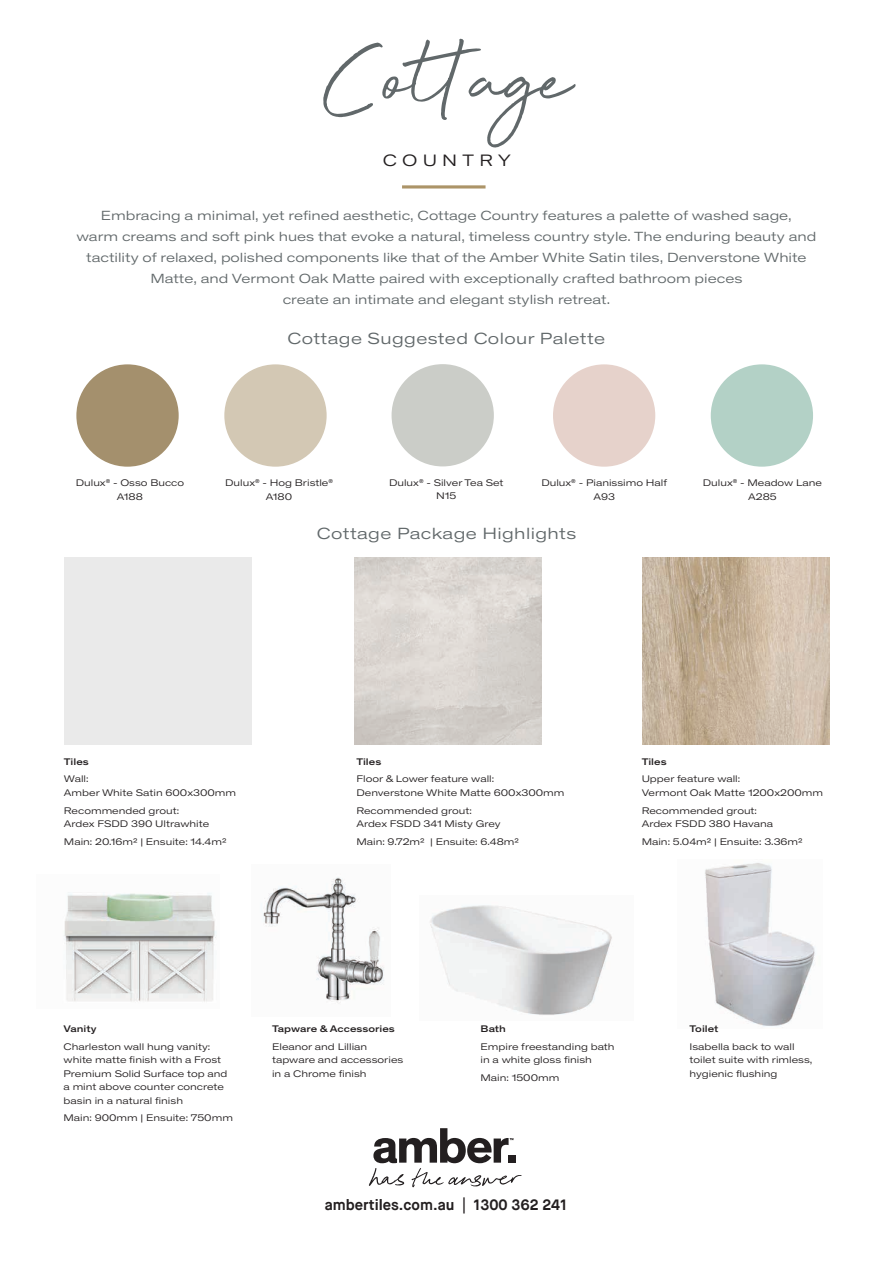
<style>
.page{position:relative;width:893px;height:1263px;background:#fff}
.page>*{position:absolute;margin:0;border:0;box-sizing:border-box;transform-origin:0 0}
.t1{font:108px "Beyond Infinity";color:#61686a}
.t2{font:16.8px "Theinhardt Extended";letter-spacing:.31em;color:#231f20}
.t3{font:16.5px "Theinhardt Extended";letter-spacing:.025em;color:#61686a}
.Body___Orange_10pt{font:700 15px "Maison Neue";color:#231f20}
.t4{font:13.5px/21px "Theinhardt Extended";color:#61686a;text-align:center}
.t5{font:9.75px/13.5px "Theinhardt Extended";color:#231f20}
.t6{font:500 9.75px "Theinhardt Extended";color:#231f20}
</style>
<div class="page">
<div style="left:64px;top:558px;width:187px;height:187px;background:#eaeaea"></div>
<img style="left:354px;top:558px;width:188px;height:187px">
<img style="left:642px;top:558px;width:188px;height:187px">
<img style="left:705px;top:863px;width:110px;height:164px">
<img style="left:64px;top:892px;width:152px;height:110px">
<img style="left:263px;top:877px;width:121px;height:127px">
<div style="left:224px;top:364px;width:103px;height:103px;background:#d3c8b4;border-radius:50%"></div>
<div style="left:76px;top:364px;width:103px;height:103px;background:#a4906d;border-radius:50%"></div>
<div style="left:553px;top:364px;width:102px;height:103px;background:#e6d2cb;border-radius:50%"></div>
<div style="left:711px;top:364px;width:102px;height:103px;background:#b3d1c6;border-radius:50%"></div>
<img style="left:430px;top:905px;width:182px;height:110px">
<svg style="left:402px;top:185px;width:84px;height:4px"></svg>
<div style="left:392px;top:364px;width:102px;height:102px;background:#cbcdc8;border-radius:50%"></div>
<svg style="left:369px;top:1128px;width:153px;height:59px"></svg>
<div style="left:508px;top:1155px;width:8px;height:8px;background:#231f20"></div>
<p class="t1" style="left:324px;top:14px;width:250px">Cottage</p>
<p class="t2" style="left:383px;top:148px;width:130px">COUNTRY</p>
<p class="t4" style="left:76px;top:204px;width:741px">Embracing a minimal, yet refined aesthetic, Cottage Country features a palette of washed sage,<br>warm creams and soft pink hues that evoke a natural, timeless country style. The enduring beauty and tactility of relaxed, polished components like that of the Amber White Satin tiles, Denverstone White Matte, and Vermont Oak Matte paired with exceptionally crafted bathroom pieces<br>create an intimate and elegant stylish retreat.</p>
<p class="t3" style="left:288px;top:326px;width:319px">Cottage Suggested Colour Palette</p>
<p class="t5" style="left:389px;top:475px;width:116px;text-align:center">Dulux<sup>®</sup> - Silver Tea Set<br>N15</p>
<p class="t5" style="left:76px;top:476px;width:110px;text-align:center">Dulux<sup>®</sup> - Osso Bucco<br>A188</p>
<p class="t5" style="left:541px;top:476px;width:127px;text-align:center">Dulux<sup>®</sup> - Pianissimo Half<br>A93</p>
<p class="t5" style="left:703px;top:476px;width:121px;text-align:center">Dulux<sup>®</sup> - Meadow Lane<br>A285</p>
<p class="t5" style="left:225px;top:476px;width:109px;text-align:center">Dulux<sup>®</sup> - Hog Bristle<sup>®<br></sup>A180</p>
<p class="t3" style="left:317px;top:521px;width:261px">Cottage Package Highlights</p>
<p class="t6" style="left:64px;top:754px;width:26px">Tiles</p>
<p class="t5" style="left:64px;top:772px;width:174px">Wall:<br>Amber White Satin 600x300mm</p>
<p class="t5" style="left:64px;top:803px;width:147px">Recommended grout:<br>Ardex FSDD 390 Ultrawhite</p>
<p class="t5" style="left:64px;top:834px;width:164px">Main: 20.16m2 | Ensuite: 14.4m2</p>
<p class="t6" style="left:356px;top:754px;width:26px">Tiles</p>
<p class="t5" style="left:356px;top:772px;width:210px">Floor &amp; Lower feature wall:<br>Denverstone White Matte 600x300mm</p>
<p class="t5" style="left:356px;top:803px;width:146px">Recommended grout:<br>Ardex FSDD 341 Misty Grey</p>
<p class="t5" style="left:356px;top:834px;width:164px">Main: 9.72m2 | Ensuite: 6.48m2</p>
<p class="t6" style="left:642px;top:754px;width:26px">Tiles</p>
<p class="t5" style="left:642px;top:772px;width:183px">Upper feature wall:<br>Vermont Oak Matte 1200x200mm</p>
<p class="t5" style="left:642px;top:803px;width:133px">Recommended grout:<br>Ardex FSDD 380 Havana</p>
<p class="t5" style="left:642px;top:834px;width:162px">Main: 5.04m2 | Ensuite: 3.36m2</p>
<p class="t6" style="left:64px;top:1021px;width:35px">Vanity</p>
<p class="t5" style="left:64px;top:1039px;width:165px">Charleston wall hung vanity: white matte finish with a Frost<br>Premium Solid Surface top and a mint above counter concrete basin in a natural finish</p>
<p class="t5" style="left:64px;top:1111px;width:171px">Main: 900mm | Ensuite: 750mm</p>
<p class="t6" style="left:272px;top:1021px;width:124px">Tapware &amp; Accessories</p>
<p class="t5" style="left:272px;top:1039px;width:133px">Eleanor and Lillian tapware and accessories in a Chrome finish</p>
<p class="t6" style="left:481px;top:1021px;width:27px">Bath</p>
<p class="t5" style="left:481px;top:1039px;width:136px">Empire freestanding bath in a white gloss finish</p>
<p class="t5" style="left:481px;top:1070px;width:80px">Main: 1500mm</p>
<p class="Body___Orange_10pt" style="left:325px;top:1195px;width:244px">ambertiles.com.au | 1300 362 241</p>
<p class="t6" style="left:689px;top:1021px;width:30px">Toilet</p>
<p class="t5" style="left:689px;top:1039px;width:124px">Isabella back to wall toilet suite with rimless, hygienic flushing</p>
</div>
